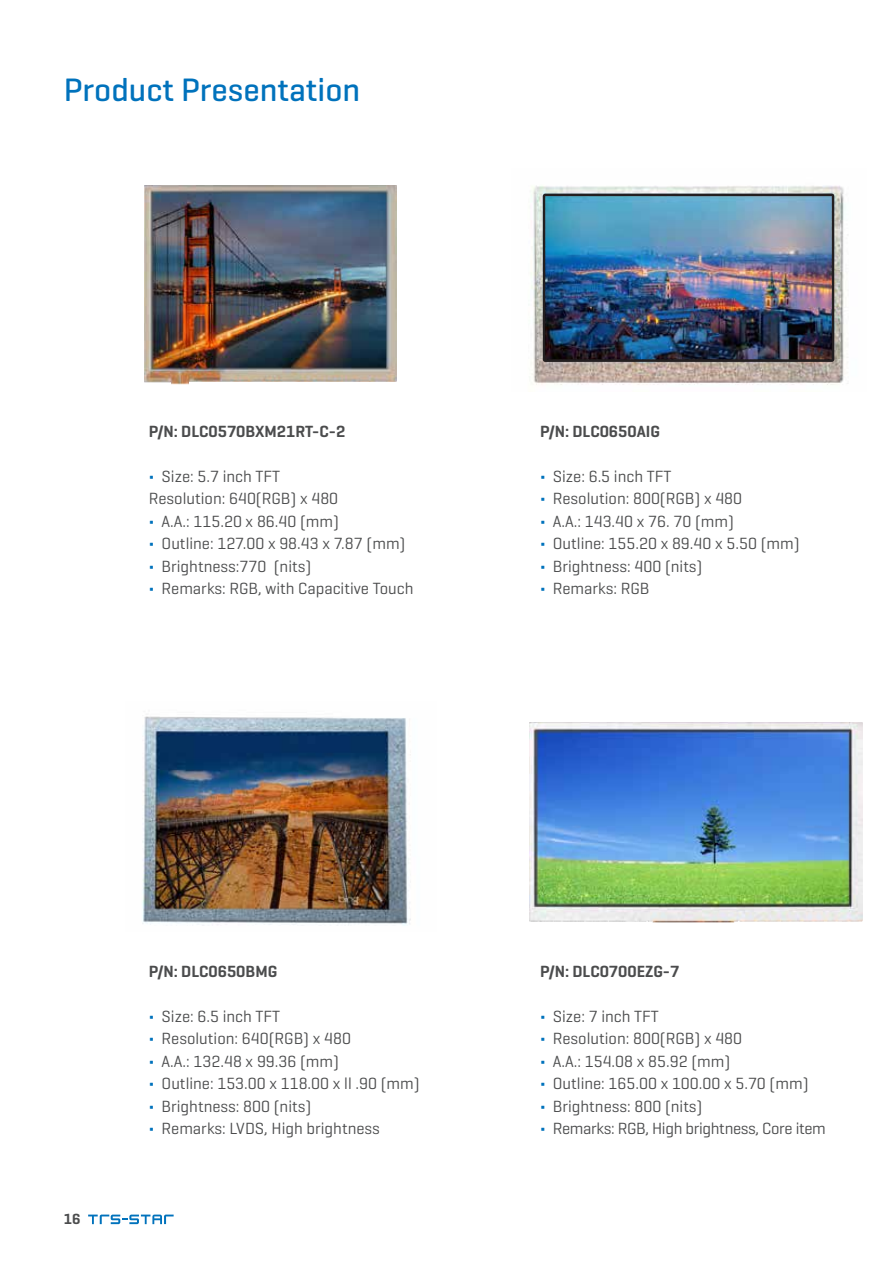
<style>
.page{position:relative;width:893px;height:1263px;background:#fff}
.page>*{position:absolute;margin:0;border:0;box-sizing:border-box;transform-origin:0 0}
.t1{font:500 33px "Geogrotesque";color:#0072bc}
.t2{font:16.5px/22.5px "Geogrotesque";color:#4b4c4d}
.t3{font:600 16.5px "Geogrotesque";color:#4b4c4d}
.t4{font:600 15px "Geogrotesque";color:#4b4c4d}
.s1{font-weight:300;font-size:15px;color:#0072bc}
</style>
<div class="page">
<img style="left:530px;top:185px;width:318px;height:200px">
<img style="left:543px;top:194px;width:291px;height:168px">
<img style="left:145px;top:186px;width:252px;height:199px">
<img style="left:142px;top:716px;width:269px;height:210px">
<img style="left:529px;top:722px;width:334px;height:201px">
<svg style="left:88px;top:1214px;width:86px;height:10px"></svg>
<h1 class="t1" style="left:64px;top:69px;width:298px">Product Presentation</h1>
<p class="t3" style="left:149px;top:421px;width:198px">P/N: DLC0570BXM21RT-C-2</p>
<p class="t2" style="left:149px;top:464px;width:266px"><span class="s1">∆</span> Size: 5.7 inch TFT<br>Resolution: 640(RGB) x 480<br><span class="s1">∆</span> A.A.: 115.20 x 86.40 (mm)<br><span class="s1">∆</span> Outline: 127.00 x 98.43 x 7.87 (mm) <span class="s1">∆</span> Brightness:770 (nits)<br><span class="s1">∆</span> Remarks: RGB, with Capacitive Touch</p>
<p class="t3" style="left:540px;top:421px;width:121px">P/N: DLC0650AIG</p>
<p class="t2" style="left:540px;top:464px;width:261px"><span class="s1">∆</span> Size: 6.5 inch TFT<br><span class="s1">∆</span> Resolution: 800(RGB) x 480<br><span class="s1">∆</span> A.A.: 143.40 x 76. 70 (mm)<br><span class="s1">∆</span> Outline: 155.20 x 89.40 x 5.50 (mm) <span class="s1">∆</span> Brightness: 400 (nits)<br><span class="s1">∆</span> Remarks: RGB</p>
<p class="t4" style="left:64px;top:1210px;width:18px">16</p>
<p class="t3" style="left:149px;top:961px;width:130px">P/N: DLC0650BMG</p>
<p class="t2" style="left:149px;top:1004px;width:272px"><span class="s1">∆</span> Size: 6.5 inch TFT<br><span class="s1">∆</span> Resolution: 640(RGB) x 480<br><span class="s1">∆</span> A.A.: 132.48 x 99.36 (mm)<br><span class="s1">∆</span> Outline: 153.00 x 118.00 x ll .90 (mm) <span class="s1">∆</span> Brightness: 800 (nits)<br><span class="s1">∆</span> Remarks: LVDS, High brightness</p>
<p class="t3" style="left:540px;top:961px;width:141px">P/N: DLC0700EZG-7</p>
<p class="t2" style="left:540px;top:1004px;width:287px"><span class="s1">∆</span> Size: 7 inch TFT<br><span class="s1">∆</span> Resolution: 800(RGB) x 480<br><span class="s1">∆</span> A.A.: 154.08 x 85.92 (mm)<br><span class="s1">∆</span> Outline: 165.00 x 100.00 x 5.70 (mm)<br><span class="s1">∆</span> Brightness: 800 (nits)<br><span class="s1">∆</span> Remarks: RGB, High brightness, Core item</p>
</div>
